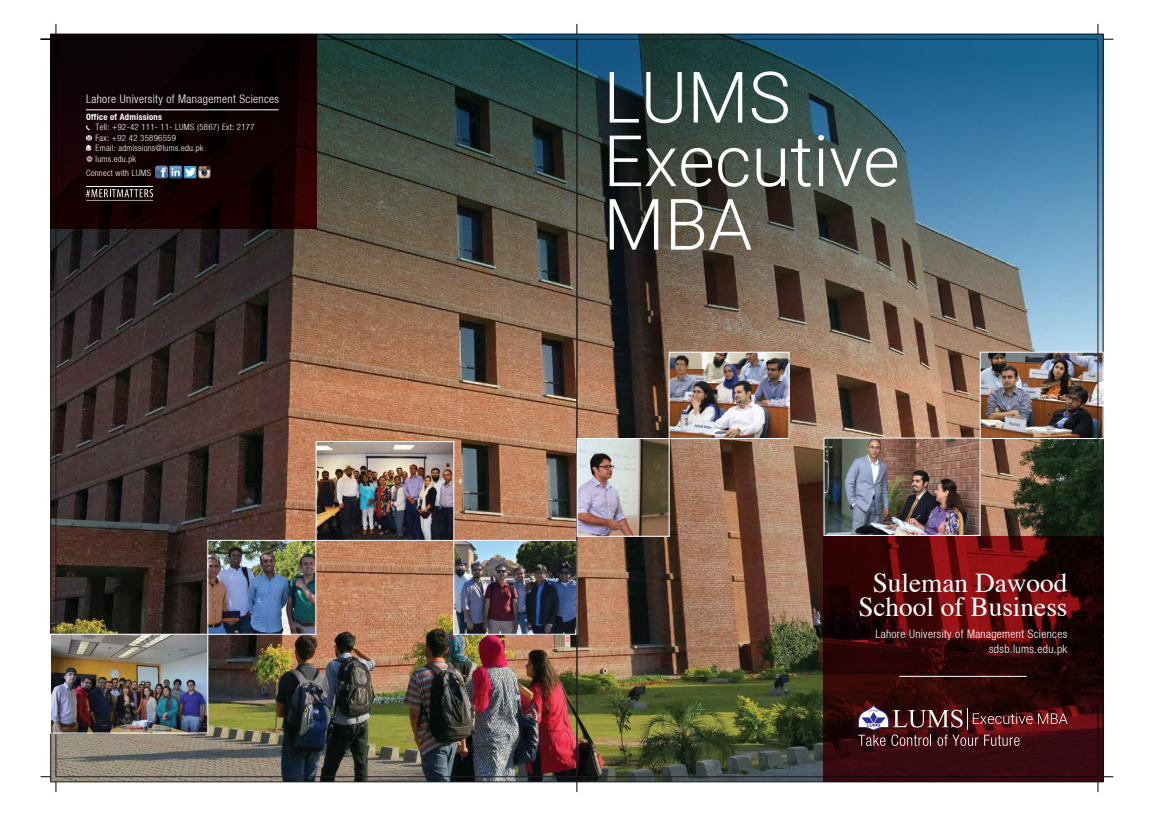
<style>
.page{position:relative;width:1154px;height:816px;background:#fff}
.page>*{position:absolute;margin:0;border:0;box-sizing:border-box;transform-origin:0 0}
.t1{font:300 70.96px/63.4px "Roboto";color:#fff}
.t2{font:27.3px/24.3px "Times";color:#fff;text-align:center}
.t3{font:11.72px "Heavenetica Cond 4 Lt SH";letter-spacing:.035em;color:#fff}
.t4{font:8.75px/10.5px "Heavenetica Cond 4 Lt SH";letter-spacing:.035em;color:#fff}
.t5{font:8.75px "Heavenetica Cond 7 Bold SH";letter-spacing:.035em;color:#fff}
</style>
<div class="page">
<img style="left:53px;top:394px;width:1048px;height:385px">
<img style="left:50px;top:34px;width:1053px;height:360px">
<img style="left:455px;top:541px;width:120px;height:91px">
<div style="left:453px;top:539px;width:124px;height:95px;border:1px solid #fff"></div>
<img style="left:209px;top:541px;width:105px;height:91px">
<div style="left:207px;top:539px;width:109px;height:95px;border:1px solid #fff"></div>
<img style="left:318px;top:443px;width:134px;height:95px">
<div style="left:316px;top:441px;width:138px;height:99px;border:1px solid #fff"></div>
<img style="left:52px;top:635px;width:154px;height:96px">
<div style="left:50px;top:633px;width:158px;height:100px;border:1px solid #fff"></div>
<img style="left:981px;top:353px;width:120px;height:83px">
<div style="left:979px;top:351px;width:124px;height:87px;border:1px solid #fff"></div>
<img style="left:579px;top:440px;width:88px;height:94px">
<div style="left:577px;top:438px;width:92px;height:98px;border:1px solid #fff"></div>
<img style="left:670px;top:353px;width:117px;height:83px">
<div style="left:668px;top:351px;width:121px;height:87px;border:1px solid #fff"></div>
<img style="left:825px;top:439px;width:153px;height:94px">
<svg style="left:823px;top:535px;width:280px;height:246px;background:#3c090b"></svg>
<svg style="left:1097px;top:24px;width:16px;height:16px"></svg>
<svg style="left:41px;top:24px;width:16px;height:16px"></svg>
<svg style="left:1097px;top:776px;width:16px;height:15px"></svg>
<svg style="left:41px;top:776px;width:16px;height:15px"></svg>
<svg style="left:51px;top:34px;width:266px;height:194px;background:#110103"></svg>
<hr style="left:899px;top:675px;width:127px;height:1px;background:#fff">
<svg style="left:1038px;top:713px;width:29px;height:10px"></svg>
<svg style="left:857px;top:703px;width:175px;height:42px;background:#5b3135"></svg>
<hr style="left:86px;top:186px;width:67px;height:1px;background:#fff">
<svg style="left:86px;top:189px;width:67px;height:12px"></svg>
<hr style="left:86px;top:109px;width:193px;height:1px;background:#fff">
<img style="left:153px;top:164px;width:60px;height:16px">
<svg style="left:86px;top:156px;width:6px;height:6px"></svg>
<svg style="left:86px;top:125px;width:6px;height:25px"></svg>
<h3 class="t3" style="left:86px;top:91px;width:195px">Lahore University of Management Sciences</h3>
<p class="t5" style="left:86px;top:111px;width:78px">Office of Admissions</p>
<p class="t4" style="left:96px;top:121px;width:160px">Tell: +92-42 111- 11- LUMS (5867) Ext: 2177<br>Fax: +92 42 35896559<br>Email: admissions@lums.edu.pk<br>lums.edu.pk</p>
<p class="t4" style="left:86px;top:167px;width:67px">Connect with LUMS</p>
<h1 class="t1" style="left:603px;top:63px;width:298px">LUMS<br>Executive<br>MBA</h1>
<h2 class="t2" style="left:858px;top:568px;width:211px">Suleman Dawood<br>School of Business</h2>
<h3 class="t3" style="left:875px;top:626px;width:193px">Lahore University of Management Sciences</h3>
<h3 class="t3" style="left:989px;top:641px;width:80px">sdsb.lums.edu.pk</h3>
</div>
